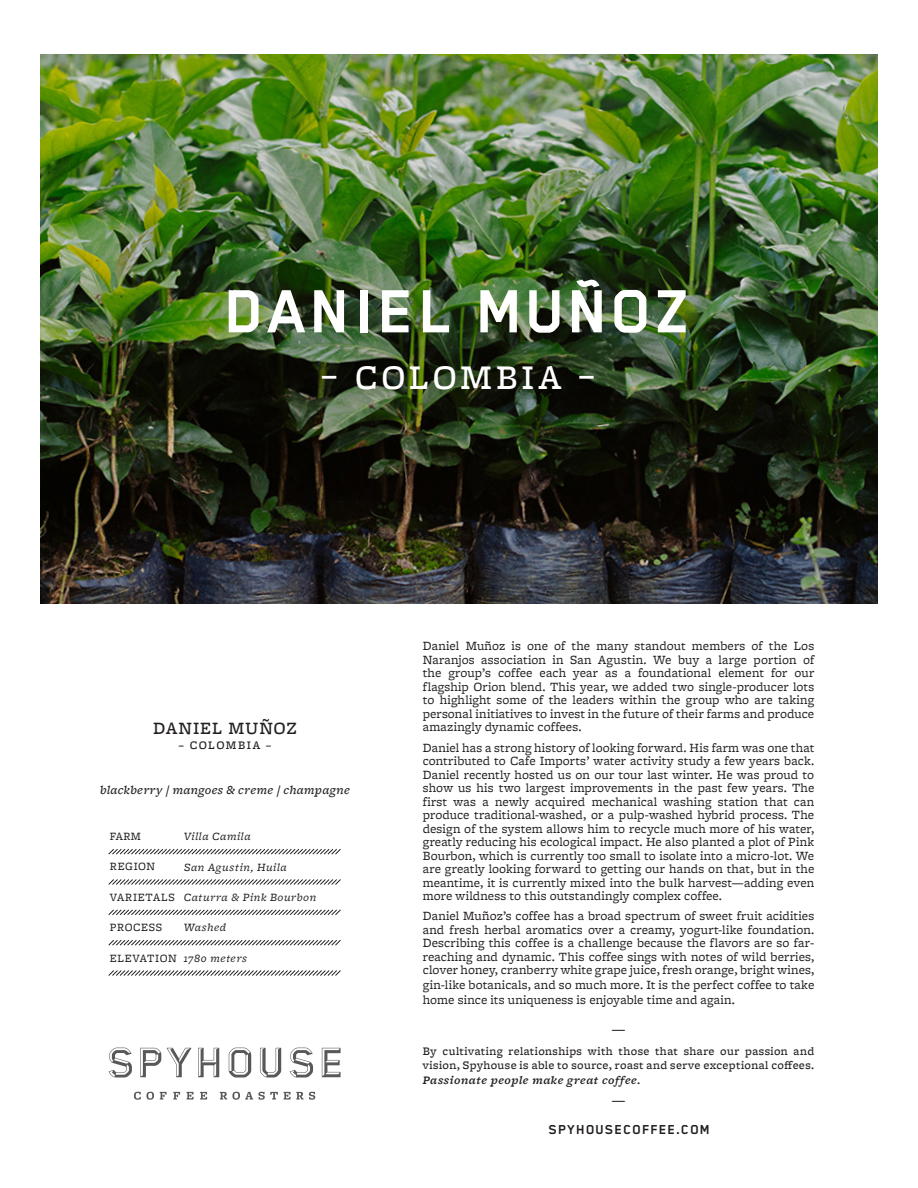
<style>
.page{position:relative;width:918px;height:1188px;background:#fff}
.page>*{position:absolute;margin:0;border:0;box-sizing:border-box;transform-origin:0 0}
.t1{font:700 70.5px "Blender";letter-spacing:.05em;color:#fff}
.t2{font:500 36px "Freight Micro Pro";letter-spacing:.1em;color:#fff}
.t3{font:500 18px "Freight Micro Pro";letter-spacing:.05em;color:#231f20}
.t4{font:700 15px "Blender";letter-spacing:.06em;color:#231f20}
.t5{font:15px "Freight Micro Pro";color:#231f20}
.body_paragraph{font:13.2px/13.5px "Freight Micro Pro";letter-spacing:.01em;color:#231f20;text-align:justify}
.t6{font:italic 500 12.75px "Freight Micro Pro";letter-spacing:.03em;color:#231f20}
.t7{font:500 12px/14.2px "Freight Micro Pro";letter-spacing:.035em;color:#231f20}
.t8{font:italic 600 12px "Freight Micro Pro";letter-spacing:.045em;color:#231f20}
.t9{font:500 12px "Freight Micro Pro";letter-spacing:.12em;color:#231f20}
.t10{font:italic 11.7px "Freight Micro Pro";letter-spacing:.05em;color:#231f20}
.t11{font:11.7px "Freight Micro Pro";letter-spacing:.05em;color:#231f20}
</style>
<div class="page">
<svg style="left:108px;top:970px;width:233px;height:6px"></svg>
<svg style="left:108px;top:940px;width:233px;height:5px"></svg>
<svg style="left:108px;top:910px;width:233px;height:5px"></svg>
<svg style="left:108px;top:879px;width:233px;height:6px"></svg>
<svg style="left:108px;top:849px;width:233px;height:5px"></svg>
<svg style="left:322px;top:1048px;width:19px;height:29px"></svg>
<svg style="left:167px;top:1048px;width:24px;height:29px"></svg>
<svg style="left:198px;top:1048px;width:21px;height:29px"></svg>
<svg style="left:229px;top:1048px;width:22px;height:30px"></svg>
<svg style="left:260px;top:1048px;width:21px;height:30px"></svg>
<svg style="left:290px;top:1048px;width:23px;height:30px"></svg>
<svg style="left:109px;top:1048px;width:23px;height:30px"></svg>
<svg style="left:140px;top:1048px;width:21px;height:29px"></svg>
<svg style="left:134px;top:1092px;width:20px;height:8px"></svg>
<svg style="left:160px;top:1092px;width:7px;height:8px"></svg>
<svg style="left:173px;top:1092px;width:7px;height:8px"></svg>
<svg style="left:186px;top:1092px;width:8px;height:8px"></svg>
<svg style="left:200px;top:1092px;width:7px;height:8px"></svg>
<svg style="left:220px;top:1092px;width:58px;height:8px"></svg>
<svg style="left:284px;top:1092px;width:31px;height:8px"></svg>
<img style="left:41px;top:54px;width:836px;height:549px">
<p class="t1" style="left:226px;top:273px;width:466px">DANIEL MUÑOZ</p>
<p class="t2" style="left:321px;top:353px;width:276px">– COLOMBIA –</p>
<p class="t3" style="left:153px;top:716px;width:145px">DANIEL MUÑOZ</p>
<p class="t9" style="left:178px;top:737px;width:95px">– COLOMBIA –</p>
<p class="t6" style="left:100px;top:781px;width:251px">blackberry / mangoes &amp; creme / champagne</p>
<p class="t10" style="left:184px;top:828px;width:68px">Villa Camila</p>
<p class="t11" style="left:110px;top:828px;width:33px">FARM</p>
<p class="t11" style="left:110px;top:858px;width:47px">REGION</p>
<p class="t10" style="left:184px;top:859px;width:104px">San Agustin, Huila</p>
<p class="t10" style="left:184px;top:889px;width:134px">Caturra &amp; Pink Bourbon</p>
<p class="t10" style="left:184px;top:919px;width:44px">Washed</p>
<p class="t10" style="left:184px;top:950px;width:65px">1780 meters</p>
<p class="t11" style="left:110px;top:889px;width:66px">VARIETALS</p>
<p class="t11" style="left:110px;top:920px;width:54px">PROCESS</p>
<p class="t11" style="left:110px;top:950px;width:68px">ELEVATION</p>
<p class="body_paragraph" style="left:423px;top:639px;width:393px">Daniel Muñoz is one of the many standout members of the Los Naranjos association in San Agustin. We buy a large portion of the group’s coffee each year as a foundational element for our flagship Orion blend. This year, we added two single-producer lots to highlight some of the leaders within the group who are taking personal initiatives to invest in the future of their farms and produce amazingly dynamic coffees.</p>
<p class="body_paragraph" style="left:423px;top:740px;width:393px">Daniel has a strong history of looking forward. His farm was one that contributed to Cafe Imports’ water activity study a few years back.<br>Daniel recently hosted us on our tour last winter. He was proud to show us his two largest improvements in the past few years. The first was a newly acquired mechanical washing station that can produce traditional-washed, or a pulp-washed hybrid process. The design of the system allows him to recycle much more of his water, greatly reducing his ecological impact. He also planted a plot of Pink Bourbon, which is currently too small to isolate into a micro-lot. We are greatly looking forward to getting our hands on that, but in the meantime, it is currently mixed into the bulk harvest—adding even more wildness to this outstandingly complex coffee.</p>
<p class="body_paragraph" style="left:423px;top:909px;width:393px">Daniel Muñoz’s coffee has a broad spectrum of sweet fruit acidities and fresh herbal aromatics over a creamy, yogurt-like foundation.<br>Describing this coffee is a challenge because the flavors are so far&shy;reaching and dynamic. This coffee sings with notes of wild berries, clover honey, cranberry white grape juice, fresh orange, bright wines,</p>
<p class="body_paragraph" style="left:423px;top:977px;width:393px;line-height:15px">gin-like botanicals, and so much more. It is the perfect coffee to take home since its uniqueness is enjoyable time and again.</p>
<p class="t5" style="left:611px;top:1019px;width:16px">—</p>
<p class="t7" style="left:423px;top:1044px;width:393px">By cultivating relationships with those that share our passion and vision, Spyhouse is able to source, roast and serve exceptional coffees.</p>
<p class="t8" style="left:423px;top:1071px;width:219px">Passionate people make great coffee.</p>
<p class="t5" style="left:611px;top:1089px;width:16px">—</p>
<p class="t4" style="left:549px;top:1121px;width:163px">SPYHOUSECOFFEE.COM</p>
</div>
